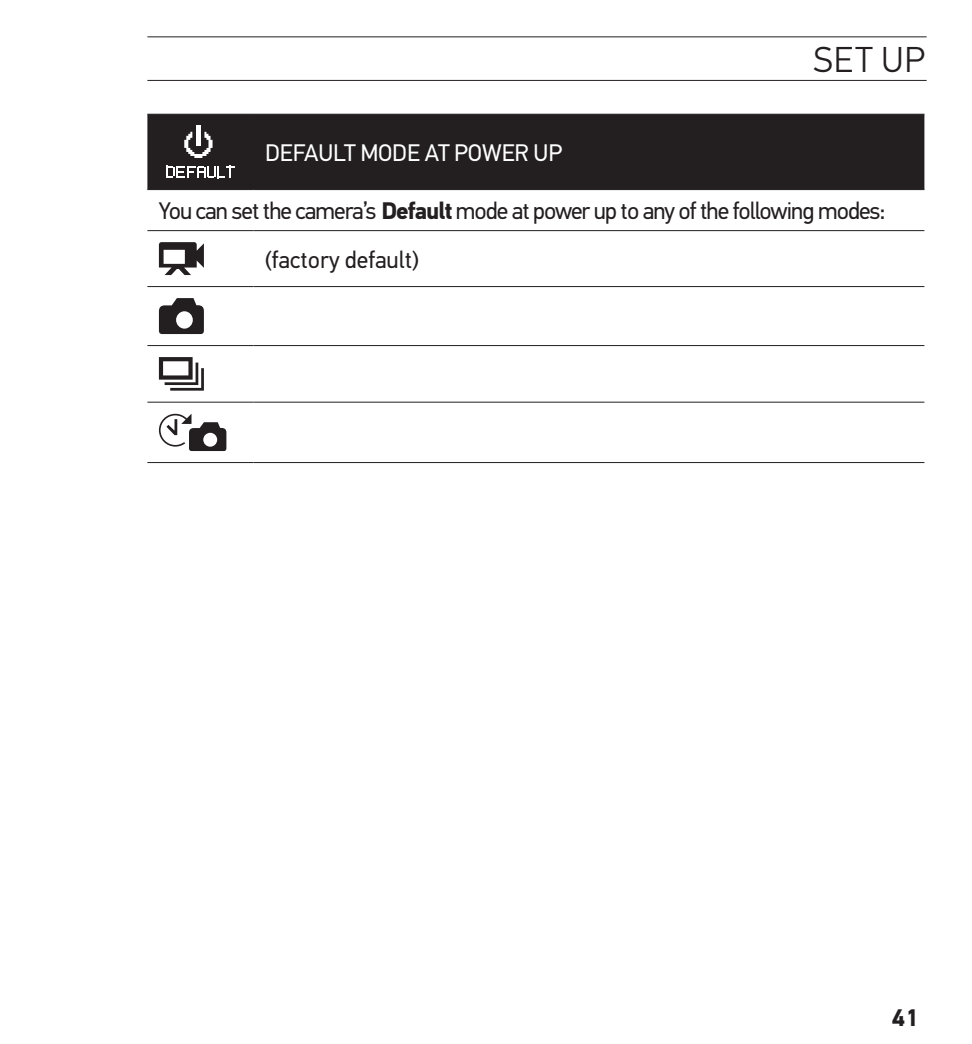
<style>
.page{position:relative;width:972px;height:1044px;background:#fff}
.page>*{position:absolute;margin:0;border:0;box-sizing:border-box;transform-origin:0 0}
.t1{font:300 36px "PF Din Text Pro";color:#231f20}
.t2{font:24px/48.4px "PF Din Text Pro";letter-spacing:-.04em;color:#231f20}
.t3{font:24px "PF Din Text Pro";color:#fff}
.t4{font:700 24px "PF Din Text Pro";color:#231f20}
.s1{font-weight:700}
</style>
<div class="page">
<hr style="left:147px;top:80px;width:780px;height:1px;background:#231f20">
<hr style="left:147px;top:36px;width:780px;height:2px;background:#231f20">
<div style="left:147px;top:115px;width:777px;height:74px;background:#231f20"></div>
<hr style="left:147px;top:114px;width:106px;height:1px;background:#231f20">
<hr style="left:147px;top:189px;width:106px;height:1px;background:#231f20">
<hr style="left:253px;top:189px;width:671px;height:1px;background:#231f20">
<hr style="left:253px;top:114px;width:671px;height:1px;background:#231f20">
<hr style="left:147px;top:230px;width:106px;height:1px;background:#231f20">
<hr style="left:253px;top:230px;width:671px;height:1px;background:#231f20">
<hr style="left:147px;top:286px;width:106px;height:1px;background:#231f20">
<hr style="left:253px;top:286px;width:671px;height:1px;background:#231f20">
<hr style="left:147px;top:345px;width:106px;height:1px;background:#231f20">
<hr style="left:253px;top:345px;width:671px;height:1px;background:#231f20">
<hr style="left:147px;top:401px;width:106px;height:2px;background:#231f20">
<hr style="left:253px;top:401px;width:671px;height:2px;background:#231f20">
<hr style="left:147px;top:462px;width:106px;height:1px;background:#231f20">
<hr style="left:253px;top:462px;width:671px;height:1px;background:#231f20">
<hr style="left:196px;top:126px;width:4px;height:20px;background:#fff">
<svg style="left:184px;top:132px;width:29px;height:26px"></svg>
<svg style="left:166px;top:166px;width:69px;height:12px"></svg>
<svg style="left:159px;top:242px;width:45px;height:33px"></svg>
<svg style="left:159px;top:298px;width:45px;height:36px"></svg>
<svg style="left:159px;top:357px;width:45px;height:34px"></svg>
<svg style="left:159px;top:414px;width:68px;height:37px"></svg>
<p class="t3" style="left:265px;top:139px;width:14px">default</p>
<p class="t3" style="left:360px;top:139px;width:16px">mode</p>
<p class="t3" style="left:425px;top:139px;width:45px">at power</p>
<p class="t3" style="left:534px;top:139px;width:15px">up</p>
<h1 class="t1" style="left:813px;top:39px;width:90px">SET UP</h1>
<p class="t2" style="left:265px;top:187px;width:622px;text-indent:-106px">You can set the camera’s <span class="s1">Default</span> mode at power up to any of the following modes: (factory default)</p>
<p class="t4" style="left:892px;top:1003px;width:28px">41</p>
</div>
